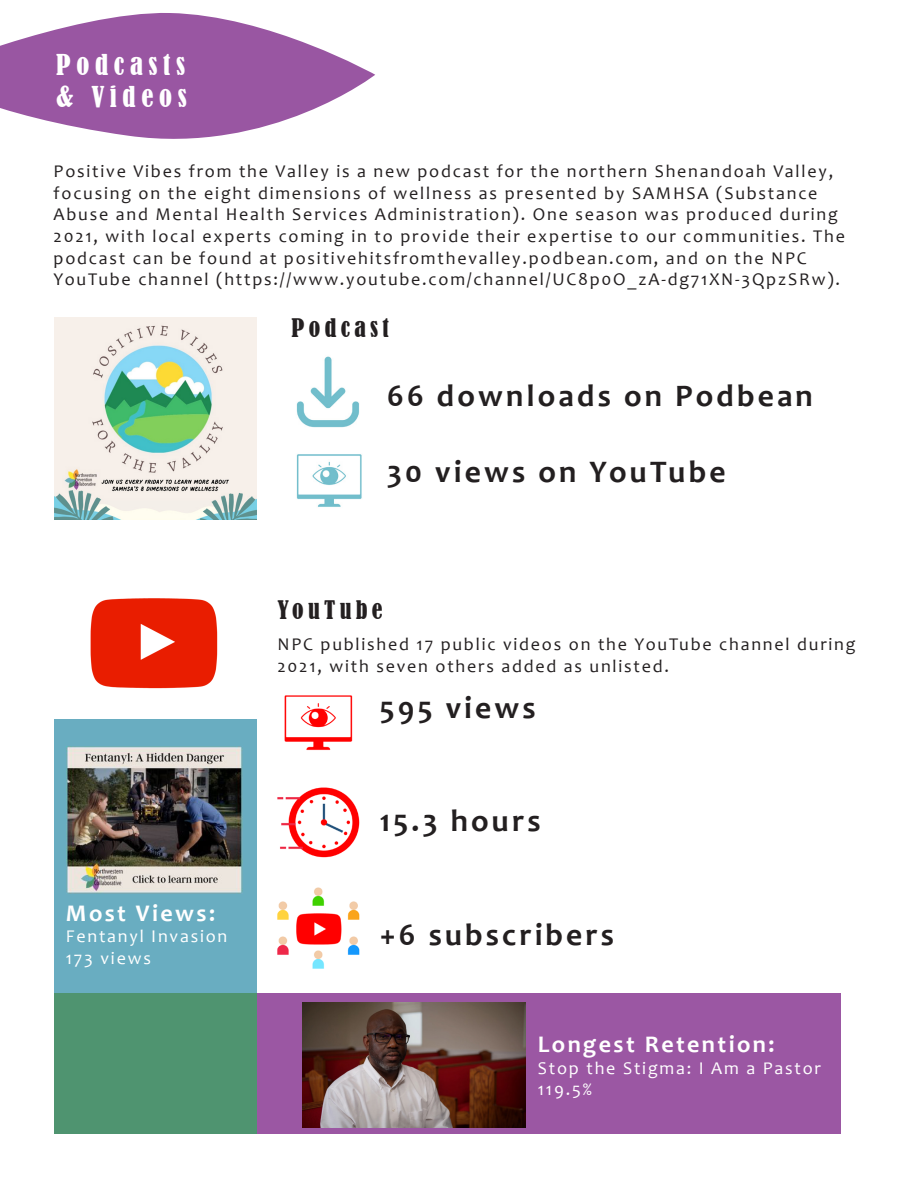
<style>
.page{position:relative;width:918px;height:1188px;background:#fff}
.page>*{position:absolute;margin:0;border:0;box-sizing:border-box;transform-origin:0 0}
.t1{font:700 31.5px "Candara";letter-spacing:.1em;color:#231f20}
.t2{font:condensed 27px "Bernard";letter-spacing:.21em;color:#fff}
.t3{font:700 24px "Candara";letter-spacing:.1em;color:#fff}
.t4{font:condensed 24px "Bernard";letter-spacing:.18em;color:#231f20}
.t5{font:18px/21.6px "Candara";letter-spacing:.1em;color:#231f20}
.t6{font:18px/21.6px "Candara";letter-spacing:.1em;color:#fff}
</style>
<div class="page">
<div style="left:256px;top:994px;width:585px;height:140px;background:#9b57a3"></div>
<div style="left:54px;top:719px;width:202px;height:275px;background:#69adc1"></div>
<svg style="left:0;top:13px;width:375px;height:126px;fill:#9956a2"></svg>
<img style="left:54px;top:318px;width:202px;height:202px">
<img style="left:90px;top:598px;width:128px;height:91px">
<img style="left:296px;top:356px;width:66px;height:151px">
<img style="left:278px;top:695px;width:82px;height:274px">
<img style="left:67px;top:747px;width:176px;height:147px">
<img style="left:302px;top:1002px;width:223px;height:126px">
<div style="left:54px;top:994px;width:202px;height:140px;background:#4f9470"></div>
<p class="t2" style="left:56px;top:49px;width:131px">Podcasts</p>
<p class="t2" style="left:56px;top:81px;width:132px">&amp; Videos</p>
<p class="t5" style="left:54px;top:160px;width:793px">Positive Vibes from the Valley is a new podcast for the northern Shenandoah Valley, focusing on the eight dimensions of wellness as presented by SAMHSA (Substance Abuse and Mental Health Services Administration). One season was produced during 2021, with local experts coming in to provide their expertise to our communities. The podcast can be found at positivehitsfromthevalley.podbean.com, and on the NPC YouTube channel (https://www.youtube.com/channel/UC8p0O_zA-dg71XN-3QpzSRw).</p>
<p class="t4" style="left:292px;top:314px;width:99px">Podcast</p>
<p class="t1" style="left:387px;top:376px;width:427px">66 downloads on Podbean</p>
<p class="t1" style="left:387px;top:452px;width:340px">30 views on YouTube</p>
<p class="t4" style="left:278px;top:596px;width:107px">YouTube</p>
<p class="t5" style="left:278px;top:633px;width:579px">NPC published 17 public videos on the YouTube channel during<br>2021, with seven others added as unlisted.</p>
<p class="t1" style="left:380px;top:688px;width:157px">595 views</p>
<p class="t3" style="left:66px;top:898px;width:151px">Most Views:</p>
<p class="t6" style="left:66px;top:925px;width:163px">Fentanyl Invasion<br>173 views</p>
<p class="t1" style="left:380px;top:801px;width:162px">15.3 hours</p>
<p class="t1" style="left:380px;top:915px;width:236px">+6 subscribers</p>
<p class="t3" style="left:538px;top:1029px;width:238px">Longest Retention:</p>
<p class="t6" style="left:538px;top:1057px;width:285px">Stop the Stigma: I Am a Pastor</p>
<p class="t6" style="left:538px;top:1078px;width:55px">119.5%</p>
</div>
